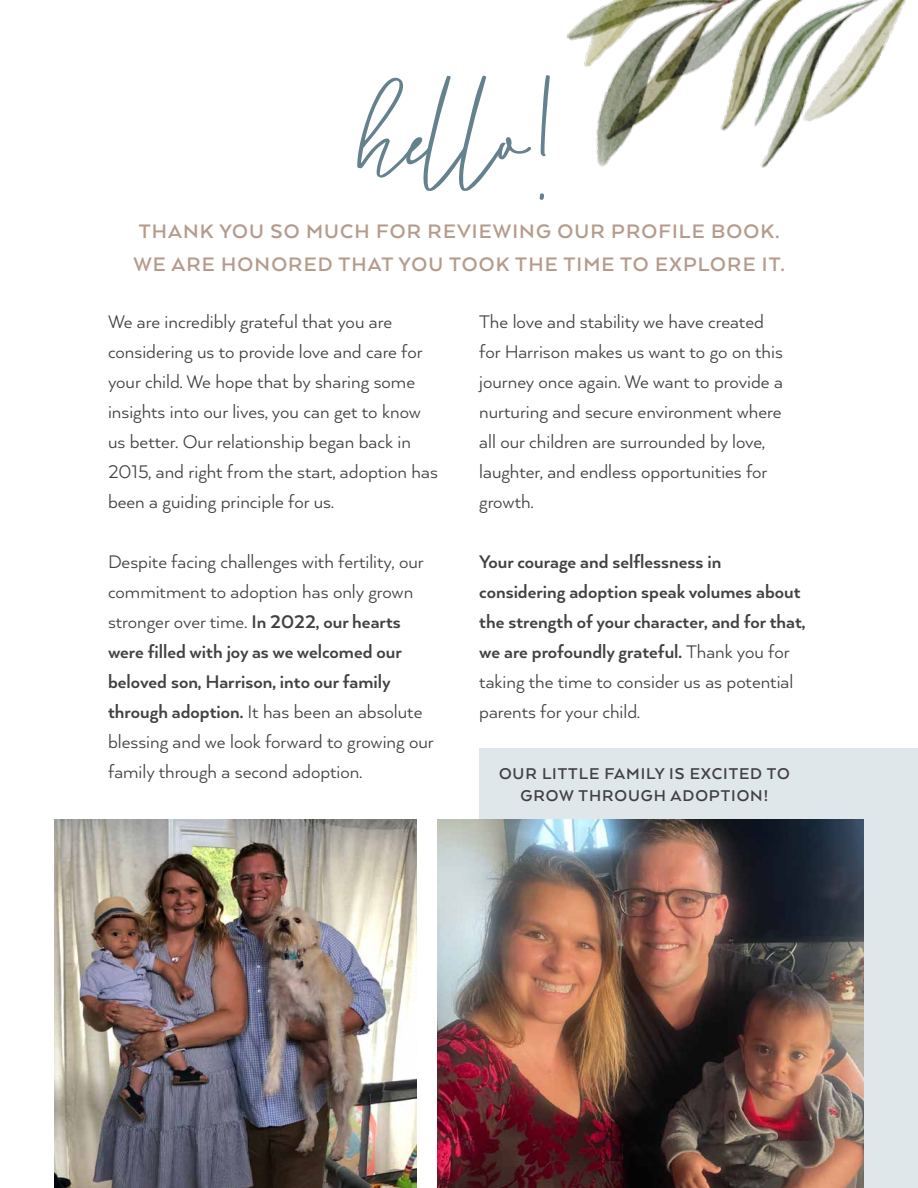
<style>
.page{position:relative;width:918px;height:1188px;background:#fff}
.page>*{position:absolute;margin:0;border:0;box-sizing:border-box;transform-origin:0 0}
.t1{font:215.25px "Sun Catcher";color:#64818d}
.t2{font:700 22.5px/33px "Arquitecta";letter-spacing:.05em;color:#b59b8b}
.t3{font:21px/30px "Arquitecta";color:#414042}
.t4{font:700 21px/30px "Arquitecta";color:#414042}
.t5{font:700 18px/21.6px "Arquitecta";letter-spacing:.05em;color:#414042;text-align:center}
.s1{font-weight:700}
.s2{font-weight:400}
</style>
<div class="page">
<div style="left:479px;top:748px;width:439px;height:440px;background:#dfe7eb"></div>
<img style="left:54px;top:820px;width:362px;height:368px">
<img style="left:438px;top:820px;width:426px;height:368px">
<img style="left:566px;top:0;width:340px;height:168px">
<h1 class="t1" style="left:359px;top:33px;width:198px">hello!</h1>
<p class="t2" style="left:133px;top:214px;width:653px">THANK YOU SO MUCH FOR REVIEWING OUR PROFILE BOOK.<br>WE ARE HONORED THAT YOU TOOK THE TIME TO EXPLORE IT.</p>
<p class="t3" style="left:108px;top:306px;width:331px">We are incredibly grateful that you are considering us to provide love and care for your child. We hope that by sharing some insights into our lives, you can get to know us better. Our relationship began back in 2015, and right from the start, adoption has been a guiding principle for us.</p>
<p class="t3" style="left:108px;top:546px;width:327px">Despite facing challenges with fertility, our commitment to adoption has only grown stronger over time. <span class="s1">In 2022, our hearts were filled with joy as we welcomed our beloved son, Harrison, into our family through adoption.</span> It has been an absolute blessing and we look forward to growing our family through a second adoption.</p>
<p class="t3" style="left:479px;top:306px;width:305px">The love and stability we have created for Harrison makes us want to go on this journey once again. We want to provide a nurturing and secure environment where all our children are surrounded by love, laughter, and endless opportunities for growth.</p>
<p class="t4" style="left:479px;top:546px;width:328px">Your courage and selflessness in considering adoption speak volumes about the strength of your character, and for that, we are profoundly grateful. <span class="s2">Thank you for taking the time to consider us as potential parents for your child.</span></p>
<p class="t5" style="left:499px;top:762px;width:292px">OUR LITTLE FAMILY IS EXCITED TO<br>GROW THROUGH ADOPTION!</p>
</div>
